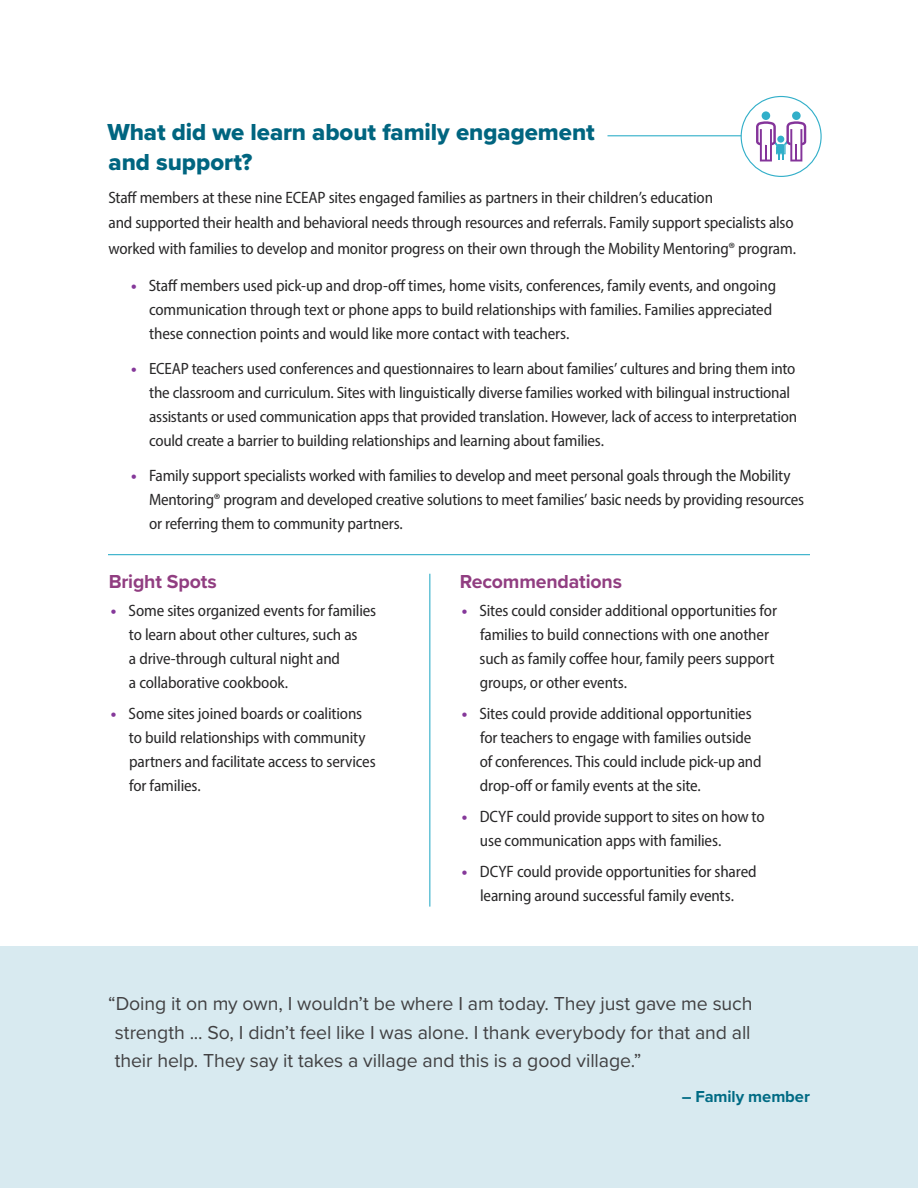
<style>
.page{position:relative;width:918px;height:1188px;background:#fff}
.page>*{position:absolute;margin:0;border:0;box-sizing:border-box;transform-origin:0 0}
.Heading_2a{font:24px/30px "Proxima Nova Extrabld";letter-spacing:-.005em;color:#006580}
.t1{font:19.5px/28.5px "Proxima Nova";letter-spacing:-.005em;color:#414042;text-align:justify}
.Heading_3{font:700 19.5px "Proxima Nova";letter-spacing:-.01em;color:#913e81}
.Body{font:semi-condensed 16.5px/24px "Myriad Pro";letter-spacing:-.01em;color:#292829}
.Quote_attributions{font:700 16.5px "Proxima Nova";letter-spacing:-.005em;color:#006b84}
.t2{font:semi-condensed 16.35px/24px "Myriad Pro";letter-spacing:-.015em;color:#292829}
.s1{font-weight:700;font-stretch:normal;color:#85389a}
</style>
<div class="page">
<div style="left:0;top:947px;width:918px;height:241px;background:#d8eaf0"></div>
<hr style="left:608px;top:135px;width:202px;height:1px;background:#32afc9">
<div style="left:741px;top:97px;width:80px;height:79px;background:#fff;border-radius:50%"></div>
<div style="left:741px;top:96px;width:81px;height:81px;border:1px solid #32afc9;border-radius:50%"></div>
<div style="left:762px;top:111px;width:8px;height:9px;background:#32afc9;border-radius:50%"></div>
<div style="left:792px;top:111px;width:9px;height:9px;background:#32afc9;border-radius:50%"></div>
<svg style="left:756px;top:121px;width:50px;height:40px"></svg>
<div style="left:777px;top:145px;width:7px;height:8px;background:#32afc9"></div>
<hr style="left:429px;top:574px;width:1px;height:333px;background:#32afc9">
<hr style="left:108px;top:554px;width:702px;height:1px;background:#32afc9">
<h2 class="Heading_2a" style="left:107px;top:117px;width:489px">What did we learn about family engagement and support?</h2>
<p class="Body" style="left:108px;top:184px;width:689px;line-height:25.5px">Staff members at these nine ECEAP sites engaged families as partners in their children’s education<br>and supported their health and behavioral needs through resources and referrals. Family support specialists also worked with families to develop and monitor progress on their own through the Mobility Mentoring® program.</p>
<p class="Body" style="left:149px;top:273px;width:629px;text-indent:-18px"><span class="s1">•</span> Staff members used pick-up and drop-off times, home visits, conferences, family events, and ongoing communication through text or phone apps to build relationships with families. Families appreciated these connection points and would like more contact with teachers.</p>
<p class="t2" style="left:149px;top:356px;width:650px;text-indent:-18px"><span class="s1">•</span> ECEAP teachers used conferences and questionnaires to learn about families’ cultures and bring them into the classroom and curriculum. Sites with linguistically diverse families worked with bilingual instructional assistants or used communication apps that provided translation. However, lack of access to interpretation could create a barrier to building relationships and learning about families.</p>
<p class="Body" style="left:149px;top:463px;width:657px;text-indent:-18px"><span class="s1">•</span> Family support specialists worked with families to develop and meet personal goals through the Mobility<br>Mentoring® program and developed creative solutions to meet families’ basic needs by providing resources or referring them to community partners.</p>
<h3 class="Heading_3" style="left:109px;top:567px;width:110px">Bright Spots</h3>
<p class="Body" style="left:129px;top:599px;width:249px;text-indent:-18px"><span class="s1">•</span> Some sites organized events for families to learn about other cultures, such as<br>a drive-through cultural night and<br>a collaborative cookbook.</p>
<p class="Body" style="left:129px;top:701px;width:248px;text-indent:-18px"><span class="s1">•</span> Some sites joined boards or coalitions to build relationships with community partners and facilitate access to services for families.</p>
<h3 class="Heading_3" style="left:460px;top:567px;width:164px">Recommendations</h3>
<p class="Body" style="left:480px;top:599px;width:299px;text-indent:-18px"><span class="s1">•</span> Sites could consider additional opportunities for families to build connections with one another such as family coffee hour, family peers support groups, or other events.</p>
<p class="Body" style="left:480px;top:701px;width:283px;text-indent:-18px"><span class="s1">•</span> Sites could provide additional opportunities for teachers to engage with families outside of conferences. This could include pick-up and drop-off or family events at the site.</p>
<p class="Body" style="left:480px;top:804px;width:286px;text-indent:-18px"><span class="s1">•</span> DCYF could provide support to sites on how to use communication apps with families.</p>
<p class="Body" style="left:462px;top:859px;width:296px;text-align:center"><span class="s1">•</span> DCYF could provide opportunities for shared learning around successful family events.</p>
<p class="t1" style="left:115px;top:988px;width:639px;text-indent:-7px">“Doing it on my own, I wouldn’t be where I am today. They just gave me such strength ... So, I didn’t feel like I was alone. I thank everybody for that and all their help. They say it takes a village and this is a good village.”</p>
<p class="Quote_attributions" style="left:682px;top:1085px;width:130px">– Family member</p>
</div>
